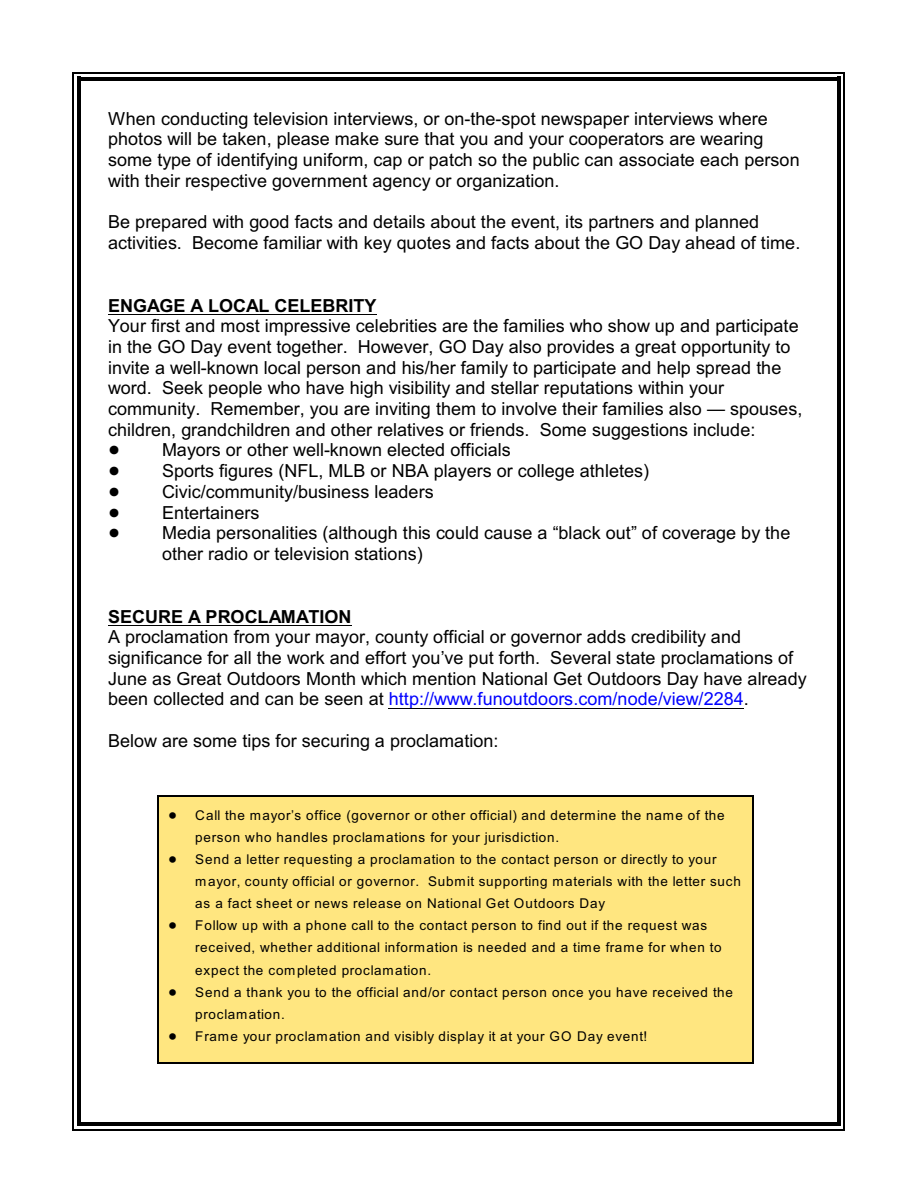
<style>
.page{position:relative;width:918px;height:1188px;background:#fff}
.page>*{position:absolute;margin:0;border:0;box-sizing:border-box;transform-origin:0 0}
.t1{font:18px/20.7px "Arial";letter-spacing:.005em;color:#000}
.t2{font:700 18px "Arial";color:#000}
.t3{font:13.5px/22.2px "Arial";letter-spacing:.06em;color:#000}
.s1{color:#00f}
</style>
<div class="page">
<hr style="left:77px;top:77px;width:4px;height:1049px;background:#000">
<hr style="left:837px;top:77px;width:4px;height:1049px;background:#000">
<hr style="left:77px;top:77px;width:764px;height:4px;background:#000">
<hr style="left:77px;top:1122px;width:764px;height:4px;background:#000">
<hr style="left:73px;top:73px;width:1px;height:1057px;background:#000">
<hr style="left:844px;top:73px;width:1px;height:1057px;background:#000">
<hr style="left:73px;top:73px;width:772px;height:1px;background:#000">
<hr style="left:73px;top:1129px;width:772px;height:1px;background:#000">
<hr style="left:108px;top:314px;width:268px;height:1px;background:#000">
<hr style="left:108px;top:625px;width:243px;height:1px;background:#000">
<hr style="left:389px;top:708px;width:355px;height:1px;background:#000">
<div style="left:158px;top:795px;width:596px;height:269px;background:#ffe680"></div>
<hr style="left:158px;top:795px;width:1px;height:269px;background:#000">
<hr style="left:752px;top:795px;width:2px;height:269px;background:#000">
<hr style="left:158px;top:795px;width:596px;height:2px;background:#000">
<hr style="left:158px;top:1062px;width:596px;height:2px;background:#000">
<p class="t1" style="left:108px;top:110px;width:693px">When conducting television interviews, or on-the-spot newspaper interviews where photos will be taken, please make sure that you and your cooperators are wearing some type of identifying uniform, cap or patch so the public can associate each person with their respective government agency or organization.</p>
<p class="t1" style="left:108px;top:213px;width:694px">Be prepared with good facts and details about the event, its partners and planned activities. Become familiar with key quotes and facts about the GO Day ahead of time.</p>
<p class="t2" style="left:108px;top:298px;width:270px">ENGAGE A LOCAL CELEBRITY</p>
<p class="t1" style="left:108px;top:317px;width:692px">Your first and most impressive celebrities are the families who show up and participate</p>
<p class="t1" style="left:108px;top:338px;width:684px">in the GO Day event together. However, GO Day also provides a great opportunity to</p>
<p class="t1" style="left:108px;top:359px;width:675px">invite a well-known local person and his/her family to participate and help spread the</p>
<p class="t1" style="left:108px;top:379px;width:618px">word. Seek people who have high visibility and stellar reputations within your</p>
<p class="t1" style="left:108px;top:400px;width:696px">community. Remember, you are inviting them to involve their families also — spouses,</p>
<p class="t1" style="left:108px;top:421px;width:649px">children, grandchildren and other relatives or friends. Some suggestions include:</p>
<p class="t1" style="left:162px;top:441px;width:350px">Mayors or other well-known elected officials</p>
<p class="t1" style="left:162px;top:462px;width:489px">Sports figures (NFL, MLB or NBA players or college athletes)</p>
<p class="t1" style="left:162px;top:483px;width:273px">Civic/community/business leaders</p>
<p class="t1" style="left:162px;top:504px;width:99px">Entertainers</p>
<p class="t1" style="left:162px;top:524px;width:630px">Media personalities (although this could cause a “black out” of coverage by the</p>
<p class="t1" style="left:162px;top:545px;width:262px">other radio or television stations)</p>
<p class="t2" style="left:108px;top:610px;width:245px">SECURE A PROCLAMATION</p>
<p class="t1" style="left:108px;top:628px;width:700px">A proclamation from your mayor, county official or governor adds credibility and significance for all the work and effort you’ve put forth. Several state proclamations of June as Great Outdoors Month which mention National Get Outdoors Day have already been collected and can be seen at <span class="s1">http://www.funoutdoors.com/node/view/2284</span>.</p>
<p class="t1" style="left:108px;top:732px;width:392px">Below are some tips for securing a proclamation:</p>
<p class="t3" style="left:195px;top:805px;width:547px">Call the mayor’s office (governor or other official) and determine the name of the person who handles proclamations for your jurisdiction.<br>Send a letter requesting a proclamation to the contact person or directly to your mayor, county official or governor. Submit supporting materials with the letter such as a fact sheet or news release on National Get Outdoors Day<br>Follow up with a phone call to the contact person to find out if the request was received, whether additional information is needed and a time frame for when to expect the completed proclamation.<br>Send a thank you to the official and/or contact person once you have received the proclamation.<br>Frame your proclamation and visibly display it at your GO Day event!</p>
</div>
